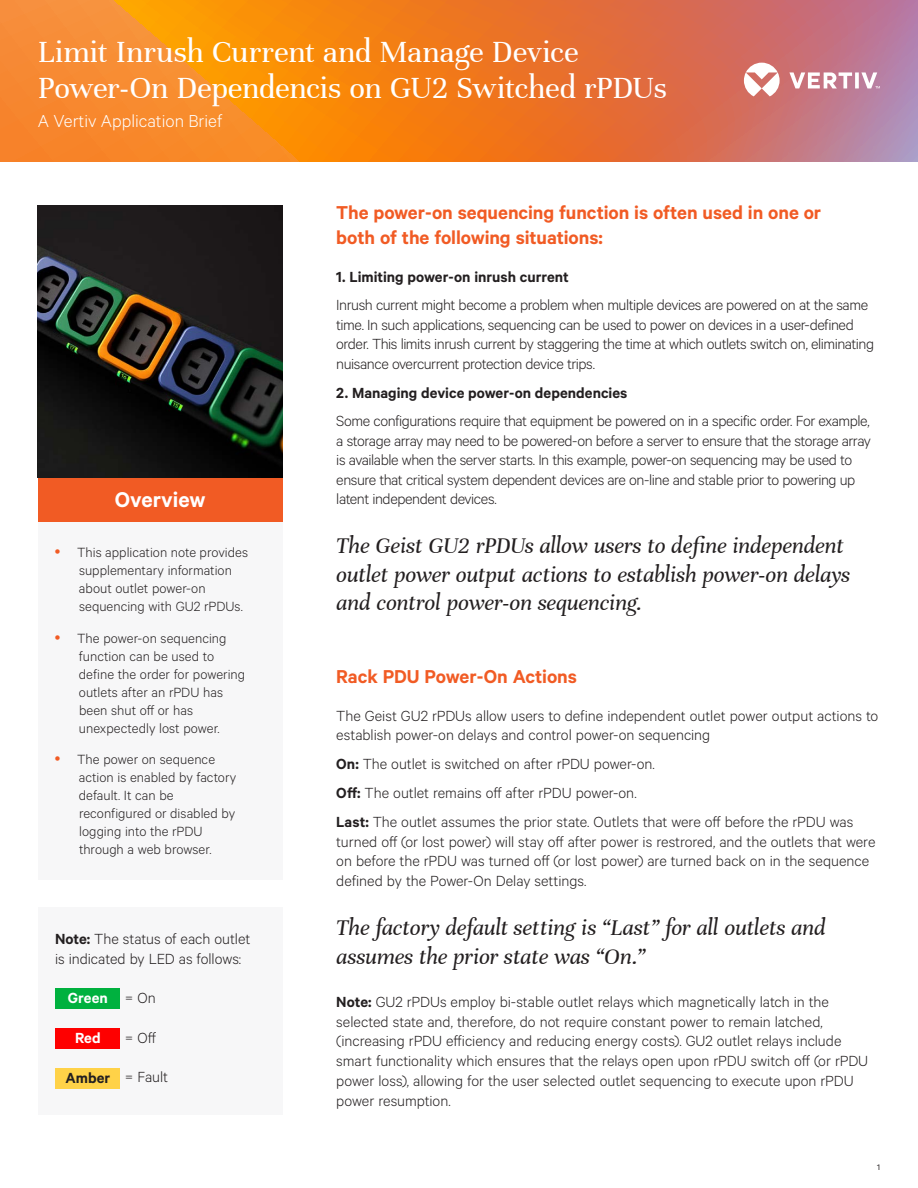
<style>
.page{position:relative;width:918px;height:1188px;background:#fff}
.page>*{position:absolute;margin:0;border:0;box-sizing:border-box;transform-origin:0 0}
.t1{font:33px/36px "Unna";letter-spacing:-.01em;color:#fff}
.t2{font:italic 24px/28.8px "Unna";letter-spacing:-.005em;color:#231f20}
.t3{font:600 24px "Calibre";color:#fff}
.t4{font:600 21px/25.2px "Calibre";letter-spacing:-.005em;color:#f15b24}
.t5{font:300 19.5px "Calibre";color:#fff}
.t6{font:300 16.5px/19.8px "Calibre";letter-spacing:-.01em;color:#231f20}
.t7{font:600 16.5px "Calibre";color:#231f20}
.t8{font:600 16.5px "Calibre";letter-spacing:.005em;color:#fff}
.t9{font:300 15px/18px "Calibre";letter-spacing:.005em;color:#231f20}
.t10{font:9px "Calibre";color:#231f20}
.s1{font-weight:600}
</style>
<div class="page">
<svg style="left:0;top:0;width:918px;height:162px;background:#e87e36"></svg>
<svg style="left:744px;top:63px;width:136px;height:33px"></svg>
<div style="left:38px;top:907px;width:245px;height:208px;background:#f7f7f8"></div>
<div style="left:38px;top:522px;width:245px;height:358px;background:#f7f7f8"></div>
<div style="left:38px;top:478px;width:245px;height:44px;background:#f15b24"></div>
<img style="left:38px;top:205px;width:245px;height:273px">
<div style="left:56px;top:988px;width:64px;height:21px;background:#00b13f"></div>
<div style="left:56px;top:1029px;width:64px;height:20px;background:#fe0000"></div>
<div style="left:56px;top:1068px;width:64px;height:21px;background:#ffd248"></div>
<h1 class="t1" style="left:38px;top:34px;width:631px">Limit Inrush Current and Manage Device<br>Power-On Dependencis on GU2 Switched rPDUs</h1>
<p class="t5" style="left:38px;top:110px;width:186px">A Vertiv Application Brief</p>
<h2 class="t3" style="left:115px;top:486px;width:92px">Overview</h2>
<p class="t9" style="left:77px;top:543px;width:172px">This application note provides supplementary information about outlet power-on sequencing with GU2 rPDUs.</p>
<p class="t9" style="left:77px;top:628px;width:169px">The power-on sequencing function can be used to define the order for powering outlets after an rPDU has been shut off or has unexpectedly lost power.</p>
<p class="t9" style="left:77px;top:750px;width:161px">The power on sequence action is enabled by factory default. It can be reconfigured or disabled by logging into the rPDU through a web browser.</p>
<p class="t6" style="left:55px;top:928px;width:197px"><span class="s1">Note:</span> The status of each outlet is indicated by LED as follows:</p>
<p class="t6" style="left:125px;top:987px;width:32px">= On</p>
<p class="t6" style="left:125px;top:1027px;width:33px">= Off</p>
<p class="t6" style="left:125px;top:1067px;width:45px">= Fault</p>
<p class="t8" style="left:68px;top:988px;width:42px">Green</p>
<p class="t8" style="left:75px;top:1028px;width:27px">Red</p>
<p class="t7" style="left:66px;top:1068px;width:46px">Amber</p>
<p class="t4" style="left:336px;top:199px;width:487px">The power-on sequencing function is often used in one or both of the following situations:</p>
<p class="t7" style="left:336px;top:267px;width:234px">1. Limiting power-on inrush current</p>
<p class="t6" style="left:336px;top:295px;width:539px">Inrush current might become a problem when multiple devices are powered on at the same time. In such applications, sequencing can be used to power on devices in a user-defined order. This limits inrush current by staggering the time at which outlets switch on, eliminating nuisance overcurrent protection device trips.</p>
<p class="t7" style="left:336px;top:383px;width:293px">2. Managing device power-on dependencies</p>
<p class="t6" style="left:336px;top:411px;width:536px">Some configurations require that equipment be powered on in a specific order. For example, a storage array may need to be powered-on before a server to ensure that the storage array is available when the server starts. In this example, power-on sequencing may be used to ensure that critical system dependent devices are on-line and stable prior to powering up latent independent devices.</p>
<h2 class="t2" style="left:336px;top:531px;width:515px">The Geist GU2 rPDUs allow users to define independent outlet power output actions to establish power-on delays and control power-on sequencing.</h2>
<p class="t4" style="left:336px;top:663px;width:242px">Rack PDU Power-On Actions</p>
<p class="t6" style="left:336px;top:705px;width:544px">The Geist GU2 rPDUs allow users to define independent outlet power output actions to establish power-on delays and control power-on sequencing</p>
<p class="t6" style="left:336px;top:749px;width:519px;line-height:28.8px"><span class="s1">On:</span> The outlet is switched on after rPDU power-on.<br><span class="s1">Off:</span> The outlet remains off after rPDU power-on.<br><span class="s1">Last:</span> The outlet assumes the prior state. Outlets that were off before the rPDU was</p>
<p class="t6" style="left:336px;top:831px;width:541px">turned off (or lost power) will stay off after power is restrored, and the outlets that were on before the rPDU was turned off (or lost power) are turned back on in the sequence defined by the Power-On Delay settings.</p>
<h2 class="t2" style="left:336px;top:913px;width:491px">The factory default setting is “Last” for all outlets and assumes the prior state was “On.”</h2>
<p class="t6" style="left:336px;top:991px;width:533px"><span class="s1">Note:</span> GU2 rPDUs employ bi-stable outlet relays which magnetically latch in the selected state and, therefore, do not require constant power to remain latched, (increasing rPDU efficiency and reducing energy costs). GU2 outlet relays include smart functionality which ensures that the relays open upon rPDU switch off (or rPDU power loss), allowing for the user selected outlet sequencing to execute upon rPDU power resumption.</p>
<p class="t10" style="left:877px;top:1162px;width:4px">1</p>
</div>
